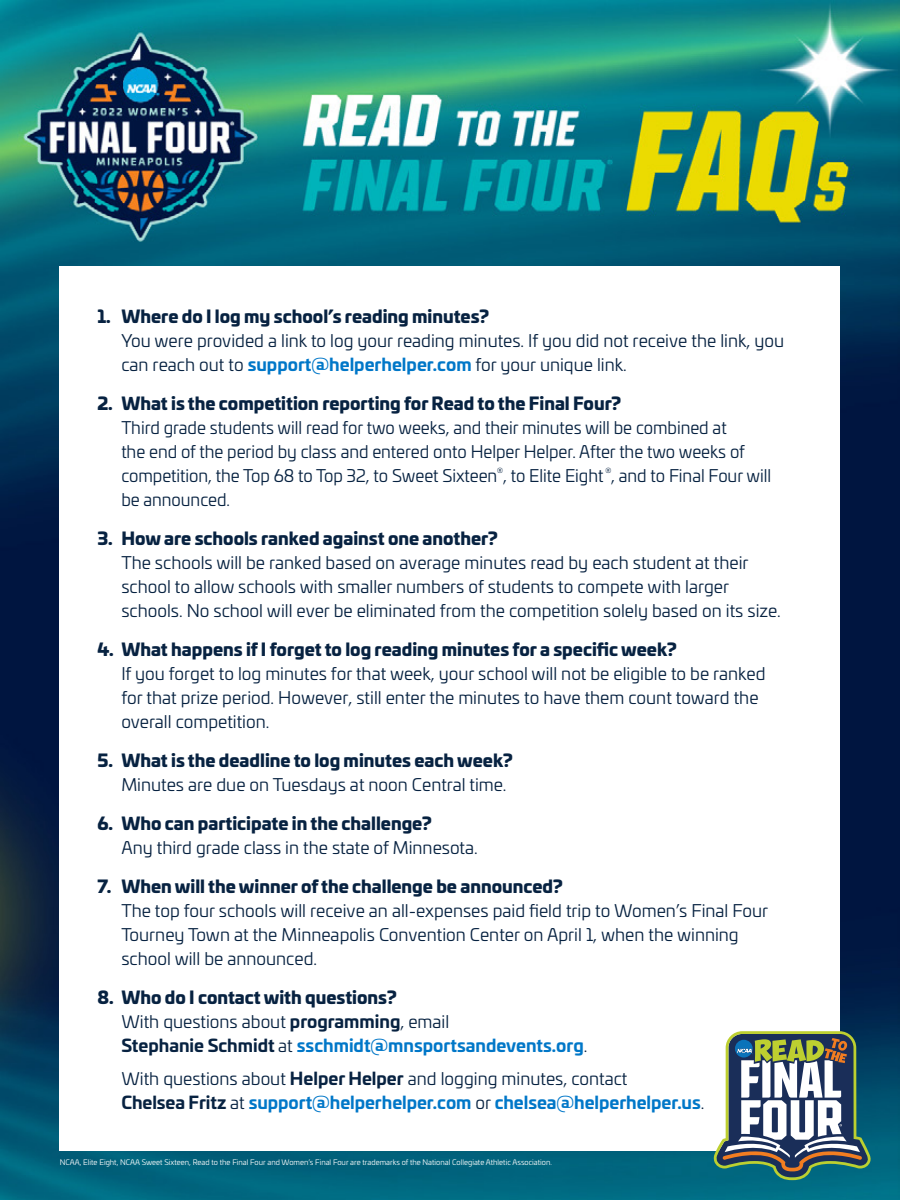
<style>
.page{position:relative;width:900px;height:1200px;background:#fff}
.page>*{position:absolute;margin:0;border:0;box-sizing:border-box;transform-origin:0 0}
.t1{font:17.25px/24px "Univia Pro";color:#072241}
.t2{font:900 17.25px "Univia Pro";color:#072241}
.t3{font:700 17.25px/24px "Univia Pro";color:#0077c8}
.t4{font:7.5px "Univia Pro";color:#fff}
.t5{font:7.05px "Univia Pro";color:#072241}
.s1{font-weight:700;color:#0077c8}
.s2{font-weight:900;color:#072241}
.s3{font-weight:400;color:#072241}
.s4{color:#072241}
.s5{font-weight:700}
</style>
<div class="page">
<img style="left:0;top:0;width:900px;height:1200px">
<div style="left:60px;top:266px;width:780px;height:884px;background:#fff"></div>
<svg style="left:713px;top:1031px;width:158px;height:149px"></svg>
<p class="t2" style="left:97px;top:302px;width:393px">1. Where do I log my school’s reading minutes?</p>
<p class="t1" style="left:121px;top:328px;width:664px">You were provided a link to log your reading minutes. If you did not receive the link, you can reach out to <span class="s1">support@helperhelper.com</span> for your unique link.</p>
<p class="t2" style="left:97px;top:389px;width:525px">2. What is the competition reporting for Read to the Final Four?</p>
<p class="t1" style="left:121px;top:415px;width:651px">Third grade students will read for two weeks, and their minutes will be combined at<br>the end of the period by class and entered onto Helper Helper. After the two weeks of competition, the Top 68 to Top 32, to Sweet Sixteen , to Elite Eight , and to Final Four will</p>
<p class="t5" style="left:497px;top:466px;width:7px">®</p>
<p class="t5" style="left:605px;top:466px;width:7px">®</p>
<p class="t1" style="left:121px;top:487px;width:110px">be announced.</p>
<p class="t2" style="left:97px;top:524px;width:402px">3. How are schools ranked against one another?</p>
<p class="t1" style="left:121px;top:550px;width:661px">The schools will be ranked based on average minutes read by each student at their school to allow schools with smaller numbers of students to compete with larger schools. No school will ever be eliminated from the competition solely based on its size.</p>
<p class="t2" style="left:97px;top:635px;width:581px">4. What happens if I forget to log reading minutes for a specific week?</p>
<p class="t1" style="left:121px;top:661px;width:646px">If you forget to log minutes for that week, your school will not be eligible to be ranked for that prize period. However, still enter the minutes to have them count toward the overall competition.</p>
<p class="t2" style="left:97px;top:746px;width:417px">5. What is the deadline to log minutes each week?</p>
<p class="t1" style="left:121px;top:772px;width:387px">Minutes are due on Tuesdays at noon Central time.</p>
<p class="t2" style="left:97px;top:809px;width:336px">6. Who can participate in the challenge?</p>
<p class="t1" style="left:121px;top:835px;width:358px">Any third grade class in the state of Minnesota.</p>
<p class="t2" style="left:97px;top:872px;width:467px">7. When will the winner of the challenge be announced?</p>
<p class="t1" style="left:121px;top:898px;width:649px">The top four schools will receive an all-expenses paid field trip to Women’s Final Four<br>Tourney Town at the Minneapolis Convention Center on April 1, when the winning school will be announced.</p>
<p class="t3" style="left:121px;top:984px;width:468px;text-indent:-24px"><span class="s2">8. Who do I contact with questions?<br></span><span class="s3">With questions about</span> <span class="s4">programming</span><span class="s3">, email<br></span><span class="s4">Stephanie Schmidt</span> <span class="s3">at</span> sschmidt@mnsportsandevents.org<span class="s3">.</span></p>
<p class="t1" style="left:121px;top:1066px;width:585px">With questions about <span class="s5">Helper Helper</span> and logging minutes, contact<br><span class="s5">Chelsea Fritz</span> at <span class="s1">support@helperhelper.com</span> or <span class="s1">chelsea@helperhelper.us</span>.</p>
<p class="t4" style="left:60px;top:1157px;width:494px">NCAA, Elite Eight, NCAA Sweet Sixteen, Read to the Final Four and Women’s Final Four are trademarks of the National Collegiate Athletic Association.</p>
</div>
